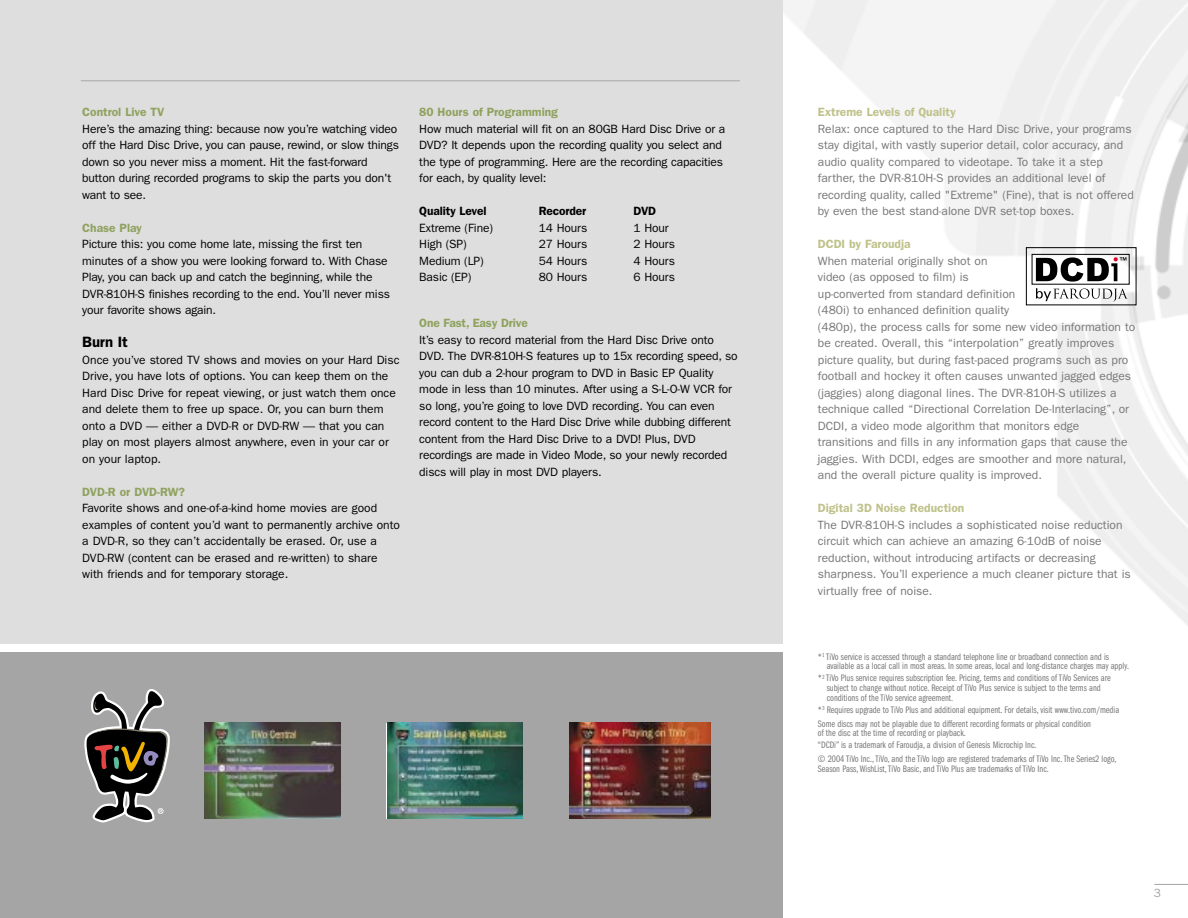
<style>
.page{position:relative;width:1188px;height:918px;background:#fff}
.page>*{position:absolute;margin:0;border:0;box-sizing:border-box;transform-origin:0 0}
.t1{font:600 15px "Franklin Gothic";letter-spacing:-.01em;color:#000}
.t2{font:12px/16.5px "Franklin Gothic";letter-spacing:-.01em;color:#000}
.t3{font:12px/16.5px "Franklin Gothic";color:#777}
.t4{font:600 12px "Franklin Gothic";color:#8fa25e}
.t5{font:600 12px "Franklin Gothic";color:#bec28a}
.t6{font:600 12px "Franklin Gothic";letter-spacing:-.01em;color:#000}
.t7{font:12px "Franklin Gothic";color:#a5a5a5}
.t8{font:9.75px/9.8px "Franklin Gothic Book Cmpr";color:#777}
</style>
<div class="page">
<img style="left:442px;top:0;width:746px;height:755px">
<div style="left:0;top:0;width:782px;height:644px;background:#dedede"></div>
<hr style="left:81px;top:80px;width:659px;height:1px;background:#a8a8a8">
<div style="left:0;top:653px;width:782px;height:265px;background:#a5a5a5"></div>
<svg style="left:84px;top:689px;width:86px;height:134px"></svg>
<img style="left:204px;top:723px;width:136px;height:96px">
<img style="left:387px;top:723px;width:136px;height:96px">
<img style="left:570px;top:723px;width:140px;height:96px">
<div style="left:1032px;top:254px;width:97px;height:30px;border:1px solid #000"></div>
<svg style="left:1036px;top:288px;width:92px;height:14px"></svg>
<svg style="left:1036px;top:257px;width:90px;height:25px"></svg>
<div style="left:1026px;top:247px;width:110px;height:58px;border:1px solid #000"></div>
<hr style="left:1154px;top:884px;width:34px;height:1px;background:#a5a5a5">
<p class="t4" style="left:82px;top:108px;width:84px">Control Live TV</p>
<p class="t2" style="left:82px;top:121px;width:318px">Here’s the amazing thing: because now you’re watching video off the Hard Disc Drive, you can pause, rewind, or slow things down so you never miss a moment. Hit the fast-forward button during recorded programs to skip the parts you don't want to see.</p>
<p class="t4" style="left:82px;top:223px;width:61px">Chase Play</p>
<p class="t2" style="left:82px;top:237px;width:309px">Picture this: you come home late, missing the first ten minutes of a show you were looking forward to. With Chase Play, you can back up and catch the beginning, while the DVR-810H-S finishes recording to the end. You’ll never miss your favorite shows again.</p>
<p class="t1" style="left:82px;top:337px;width:47px">Burn It</p>
<p class="t2" style="left:82px;top:352px;width:319px">Once you’ve stored TV shows and movies on your Hard Disc Drive, you have lots of options. You can keep them on the Hard Disc Drive for repeat viewing, or just watch them once and delete them to free up space. Or, you can burn them onto a DVD — either a DVD-R or DVD-RW — that you can play on most players almost anywhere, even in your car or on your laptop.</p>
<p class="t4" style="left:82px;top:487px;width:104px">DVD-R or DVD-RW?</p>
<p class="t2" style="left:82px;top:501px;width:319px">Favorite shows and one-of-a-kind home movies are good examples of content you’d want to permanently archive onto a DVD-R, so they can’t accidentally be erased. Or, use a DVD-RW (content can be erased and re-written) to share with friends and for temporary storage.</p>
<p class="t4" style="left:419px;top:108px;width:140px">80 Hours of Programming</p>
<p class="t2" style="left:419px;top:121px;width:308px">How much material will fit on an 80GB Hard Disc Drive or a DVD? It depends upon the recording quality you select and the type of programming. Here are the recording capacities for each, by quality level:</p>
<p class="t6" style="left:419px;top:207px;width:69px">Quality Level</p>
<p class="t6" style="left:539px;top:207px;width:49px">Recorder</p>
<p class="t6" style="left:634px;top:207px;width:24px">DVD</p>
<p class="t2" style="left:419px;top:220px;width:75px">Extreme (Fine)</p>
<p class="t2" style="left:539px;top:220px;width:50px">14 Hours</p>
<p class="t2" style="left:634px;top:220px;width:37px">1 Hour</p>
<p class="t2" style="left:419px;top:237px;width:49px">High (SP)</p>
<p class="t2" style="left:539px;top:237px;width:50px">27 Hours</p>
<p class="t2" style="left:634px;top:237px;width:43px">2 Hours</p>
<p class="t2" style="left:419px;top:253px;width:66px">Medium (LP)</p>
<p class="t2" style="left:539px;top:253px;width:50px">54 Hours</p>
<p class="t2" style="left:634px;top:253px;width:43px">4 Hours</p>
<p class="t2" style="left:419px;top:270px;width:54px">Basic (EP)</p>
<p class="t2" style="left:539px;top:270px;width:50px">80 Hours</p>
<p class="t2" style="left:634px;top:270px;width:43px">6 Hours</p>
<p class="t4" style="left:419px;top:319px;width:110px">One Fast, Easy Drive</p>
<p class="t2" style="left:419px;top:332px;width:320px">It’s easy to record material from the Hard Disc Drive onto DVD. The DVR-810H-S features up to 15x recording speed, so you can dub a 2-hour program to DVD in Basic EP Quality mode in less than 10 minutes. After using a S-L-O-W VCR for so long, you’re going to love DVD recording. You can even record content to the Hard Disc Drive while dubbing different content from the Hard Disc Drive to a DVD! Plus, DVD recordings are made in Video Mode, so your newly recorded discs will play in most DVD players.</p>
<p class="t5" style="left:818px;top:108px;width:139px">Extreme Levels of Quality</p>
<p class="t3" style="left:818px;top:121px;width:317px">Relax: once captured to the Hard Disc Drive, your programs stay digital, with vastly superior detail, color accuracy, and audio quality compared to videotape. To take it a step farther, the DVR-810H-S provides an additional level of recording quality, called "Extreme" (Fine), that is not offered by even the best stand-alone DVR set-top boxes.</p>
<p class="t5" style="left:818px;top:240px;width:94px">DCDI by Faroudja</p>
<p class="t3" style="left:818px;top:253px;width:319px">When material originally shot on<br>video (as opposed to film) is<br>up-converted from standard definition<br>(480i) to enhanced definition quality<br>(480p), the process calls for some new video information to be created. Overall, this “interpolation” greatly improves picture quality, but during fast-paced programs such as pro football and hockey it often causes unwanted jagged edges (jaggies) along diagonal lines. The DVR-810H-S utilizes a technique called “Directional Correlation De-Interlacing”, or DCDI, a video mode algorithm that monitors edge transitions and fills in any information gaps that cause the jaggies. With DCDI, edges are smoother and more natural, and the overall picture quality is improved.</p>
<p class="t5" style="left:818px;top:504px;width:148px">Digital 3D Noise Reduction</p>
<p class="t3" style="left:818px;top:517px;width:315px">The DVR-810H-S includes a sophisticated noise reduction circuit which can achieve an amazing 6-10dB of noise reduction, without introducing artifacts or decreasing sharpness. You’ll experience a much cleaner picture that is virtually free of noise.</p>
<p class="t8" style="left:827px;top:652px;width:304px;text-indent:-9px">*<sup>1</sup> TiVo service is accessed through a standard telephone line or broadband connection and is available as a local call in most areas. In some areas, local and long-distance charges may apply.</p>
<p class="t8" style="left:827px;top:674px;width:286px;text-indent:-9px">*<sup>2</sup> TiVo Plus service requires subscription fee. Pricing, terms and conditions of TiVo Services are subject to change without notice. Receipt of TiVo Plus service is subject to the terms and conditions of the TiVo service agreement.</p>
<p class="t8" style="left:818px;top:703px;width:303px;line-height:14px">*<sup>3</sup> Requires upgrade to TiVo Plus and additional equipment. For details, visit www.tivo.com/media<br>Some discs may not be playable due to different recording formats or physical condition</p>
<p class="t8" style="left:818px;top:728px;width:220px;line-height:11.9px">of the disc at the time of recording or playback.<br>“DCDi” is a trademark of Faroudja, a division of Genesis Microchip Inc.</p>
<p class="t8" style="left:818px;top:755px;width:300px">© 2004 TiVo Inc., TiVo, and the TiVo logo are registered trademarks of TiVo Inc. The Series2 logo,<br>Season Pass, WishList, TiVo Basic, and TiVo Plus are trademarks of TiVo Inc.</p>
<p class="t7" style="left:1154px;top:889px;width:9px">3</p>
</div>
